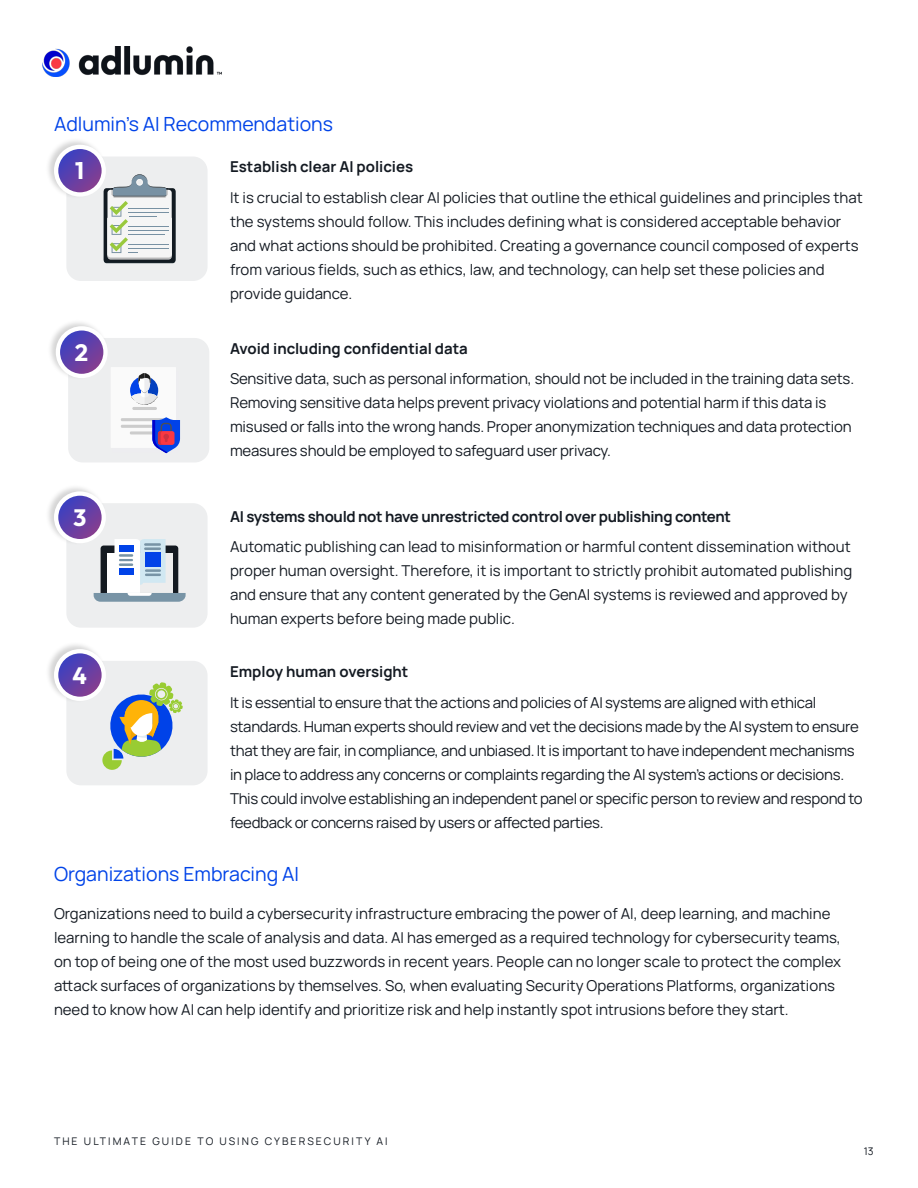
<style>
.page{position:relative;width:918px;height:1188px;background:#fff}
.page>*{position:absolute;margin:0;border:0;box-sizing:border-box;transform-origin:0 0}
.t1{font:700 23.7px "Outfit";color:#fff}
.t2{font:19.5px "Manrope";color:#0043e8}
.t3{font:15px/24px "Manrope";letter-spacing:-.01em;color:#141a22}
.t4{font:700 15px "Manrope";color:#141a22}
.t5{font:700 15px "Manrope";letter-spacing:-.02em;color:#141a22}
.t6{font:10.5px "Manrope";letter-spacing:.2em;color:#141a22}
</style>
<div class="page">
<img style="left:43px;top:46px;width:179px;height:31px">
<div style="left:66px;top:157px;width:142px;height:124px;background:#edeeef;border-radius:15px"></div>
<div style="left:68px;top:338px;width:141px;height:124px;background:#edeeef;border-radius:15px"></div>
<div style="left:66px;top:503px;width:142px;height:125px;background:#edeeef;border-radius:15px"></div>
<div style="left:66px;top:661px;width:142px;height:124px;background:#edeeef;border-radius:15px"></div>
<div style="left:45px;top:138px;width:62px;height:61px;background:#000;opacity:.17"></div>
<svg style="left:56px;top:147px;width:48px;height:47px;background:#7052b0"></svg>
<div style="left:54px;top:145px;width:52px;height:52px;border:4px solid #fff;border-radius:50%"></div>
<div style="left:47px;top:319px;width:62px;height:62px;background:#000;opacity:.17"></div>
<svg style="left:58px;top:328px;width:48px;height:48px;background:#7154b1"></svg>
<div style="left:56px;top:326px;width:52px;height:52px;border:4px solid #fff;border-radius:50%"></div>
<div style="left:45px;top:484px;width:62px;height:62px;background:#000;opacity:.17"></div>
<svg style="left:56px;top:494px;width:48px;height:47px;background:#7052b1"></svg>
<div style="left:54px;top:491px;width:52px;height:52px;border:4px solid #fff;border-radius:50%"></div>
<div style="left:45px;top:642px;width:62px;height:61px;background:#000;opacity:.17"></div>
<svg style="left:56px;top:651px;width:48px;height:48px;background:#7153b1"></svg>
<div style="left:54px;top:649px;width:52px;height:52px;border:4px solid #fff;border-radius:50%"></div>
<div style="left:104px;top:188px;width:71px;height:74px;background:linear-gradient(to right,#121a21,#121a21);border-radius:3px"></div>
<svg style="left:108px;top:174px;width:64px;height:86px"></svg>
<svg style="left:111px;top:367px;width:69px;height:86px"></svg>
<svg style="left:94px;top:539px;width:92px;height:63px"></svg>
<svg style="left:102px;top:682px;width:80px;height:88px"></svg>
<h2 class="t2" style="left:54px;top:110px;width:281px">Adlumin’s AI Recommendations</h2>
<p class="t4" style="left:230px;top:157px;width:185px">Establish clear AI policies</p>
<p class="t3" style="left:230px;top:185px;width:634px">It is crucial to establish clear AI policies that outline the ethical guidelines and principles that the systems should follow. This includes defining what is considered acceptable behavior and what actions should be prohibited. Creating a governance council composed of experts from various fields, such as ethics, law, and technology, can help set these policies and provide guidance.</p>
<h1 class="t1" style="left:75px;top:157px;width:10px">1</h1>
<h1 class="t1" style="left:75px;top:339px;width:15px">2</h1>
<p class="t4" style="left:230px;top:338px;width:239px">Avoid including confidential data</p>
<p class="t3" style="left:230px;top:366px;width:626px">Sensitive data, such as personal information, should not be included in the training data sets.<br>Removing sensitive data helps prevent privacy violations and potential harm if this data is misused or falls into the wrong hands. Proper anonymization techniques and data protection measures should be employed to safeguard user privacy.</p>
<h1 class="t1" style="left:73px;top:504px;width:15px">3</h1>
<p class="t5" style="left:230px;top:506px;width:503px">AI systems should not have unrestricted control over publishing content</p>
<p class="t3" style="left:230px;top:534px;width:624px">Automatic publishing can lead to misinformation or harmful content dissemination without proper human oversight. Therefore, it is important to strictly prohibit automated publishing and ensure that any content generated by the GenAI systems is reviewed and approved by human experts before being made public.</p>
<p class="t4" style="left:230px;top:661px;width:180px">Employ human oversight</p>
<p class="t3" style="left:230px;top:690px;width:634px">It is essential to ensure that the actions and policies of AI systems are aligned with ethical standards. Human experts should review and vet the decisions made by the AI system to ensure that they are fair, in compliance, and unbiased. It is important to have independent mechanisms in place to address any concerns or complaints regarding the AI system’s actions or decisions.<br>This could involve establishing an independent panel or specific person to review and respond to feedback or concerns raised by users or affected parties.</p>
<h2 class="t2" style="left:54px;top:861px;width:247px">Organizations Embracing AI</h2>
<p class="t3" style="left:54px;top:901px;width:789px">Organizations need to build a cybersecurity infrastructure embracing the power of AI, deep learning, and machine learning to handle the scale of analysis and data. AI has emerged as a required technology for cybersecurity teams, on top of being one of the most used buzzwords in recent years. People can no longer scale to protect the complex attack surfaces of organizations by themselves. So, when evaluating Security Operations Platforms, organizations need to know how AI can help identify and prioritize risk and help instantly spot intrusions before they start.</p>
<h1 class="t1" style="left:73px;top:662px;width:16px">4</h1>
<p class="t6" style="left:54px;top:1134px;width:335px">THE ULTIMATE GUIDE TO USING CYBERSECURITY AI</p>
<p class="t6" style="left:864px;top:1144px;width:11px">13</p>
</div>
